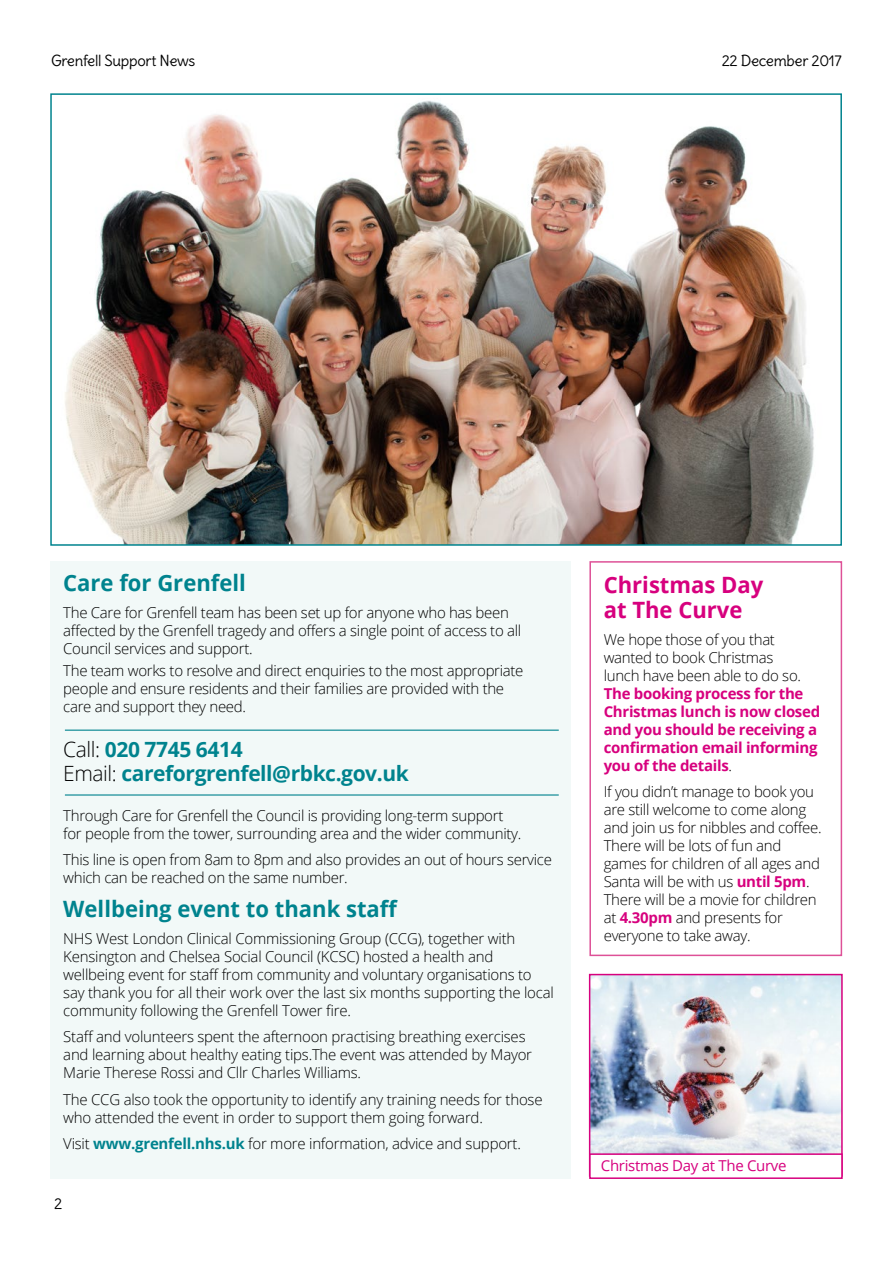
<style>
.page{position:relative;width:893px;height:1263px;background:#fff}
.page>*{position:absolute;margin:0;border:0;box-sizing:border-box;transform-origin:0 0}
.t1{font:700 22.5px "Open Sans";color:#00838e}
.t2{font:700 22.5px/25.5px "Open Sans";color:#d7007e}
.t3{font:700 21px/24px "Open Sans";letter-spacing:-.02em;color:#00838e}
.t4{font:300 15px/18px "Open Sans";letter-spacing:-.02em;color:#000}
.t5{font:700 15px/18px "Open Sans";letter-spacing:-.02em;color:#d7007e}
.t6{font:15px "Delius";letter-spacing:-.02em;color:#000}
.t7{font:15px "Open Sans";letter-spacing:-.02em;color:#d7007e}
.s1{font-weight:300;color:#000}
.s2{font-weight:700;color:#00838e}
.s3{font-weight:700;color:#d7007e}
</style>
<div class="page">
<div style="left:589px;top:561px;width:253px;height:395px;border:2px solid #de5197"></div>
<div style="left:51px;top:561px;width:520px;height:618px;background:#f2f9f8"></div>
<hr style="left:65px;top:730px;width:494px;height:1px;background:#00838e">
<hr style="left:65px;top:794px;width:494px;height:1px;background:#00838e">
<img style="left:65px;top:101px;width:749px;height:442px">
<div style="left:50px;top:93px;width:792px;height:453px;border:2px solid #00838e"></div>
<img style="left:592px;top:977px;width:248px;height:176px">
<div style="left:589px;top:974px;width:254px;height:203px;border:2px solid #d7007e"></div>
<div style="left:589px;top:1153px;width:254px;height:26px;background:#fff;border:2px solid #d7007e"></div>
<p class="t6" style="left:51px;top:51px;width:146px">Grenfell Support News</p>
<p class="t6" style="left:722px;top:51px;width:122px">22 December 2017</p>
<h1 class="t1" style="left:63px;top:567px;width:184px">Care for Grenfell</h1>
<p class="t4" style="left:63px;top:603px;width:459px">The Care for Grenfell team has been set up for anyone who has been affected by the Grenfell tragedy and offers a single point of access to all<br>Council services and support.</p>
<p class="t4" style="left:63px;top:661px;width:462px">The team works to resolve and direct enquiries to the most appropriate people and ensure residents and their families are provided with the care and support they need.</p>
<h2 class="t3" style="left:63px;top:737px;width:347px"><span class="s1">Call:</span> 020 7745 6414<br><span class="s1">Email:</span> careforgrenfell@rbkc.gov.uk</h2>
<p class="t4" style="left:63px;top:806px;width:459px">Through Care for Grenfell the Council is providing long-term support for people from the tower, surrounding area and the wider community.</p>
<p class="t4" style="left:63px;top:850px;width:490px">This line is open from 8am to 8pm and also provides an out of hours service which can be reached on the same number.</p>
<h1 class="t1" style="left:63px;top:893px;width:336px">Wellbeing event to thank staff</h1>
<p class="t4" style="left:63px;top:929px;width:492px">NHS West London Clinical Commissioning Group (CCG), together with Kensington and Chelsea Social Council (KCSC) hosted a health and wellbeing event for staff from community and voluntary organisations to say thank you for all their work over the last six months supporting the local community following the Grenfell Tower fire.</p>
<p class="t4" style="left:63px;top:1027px;width:470px">Staff and volunteers spent the afternoon practising breathing exercises and learning about healthy eating tips.The event was attended by Mayor<br>Marie Therese Rossi and Cllr Charles Williams.</p>
<p class="t4" style="left:63px;top:1090px;width:481px">The CCG also took the opportunity to identify any training needs for those who attended the event in order to support them going forward.</p>
<p class="t4" style="left:63px;top:1134px;width:459px">Visit <span class="s2">www.grenfell.nhs.uk</span> for more information, advice and support.</p>
<p class="t6" style="left:54px;top:1194px;width:10px">2</p>
<h1 class="t2" style="left:604px;top:571px;width:161px">Christmas Day at The Curve</h1>
<p class="t4" style="left:604px;top:630px;width:199px">We hope those of you that wanted to book Christmas lunch have been able to do so.</p>
<p class="t5" style="left:604px;top:684px;width:218px">The booking process for the<br>Christmas lunch is now closed and you should be receiving a confirmation email informing you of the details<span class="s1">.</span></p>
<p class="t4" style="left:604px;top:782px;width:219px">If you didn’t manage to book you are still welcome to come along and join us for nibbles and coffee.<br>There will be lots of fun and games for children of all ages and<br>Santa will be with us <span class="s3">until 5pm</span>.<br>There will be a movie for children at <span class="s3">4.30pm</span> and presents for everyone to take away.</p>
<p class="t7" style="left:601px;top:1155px;width:187px">Christmas Day at The Curve</p>
</div>
